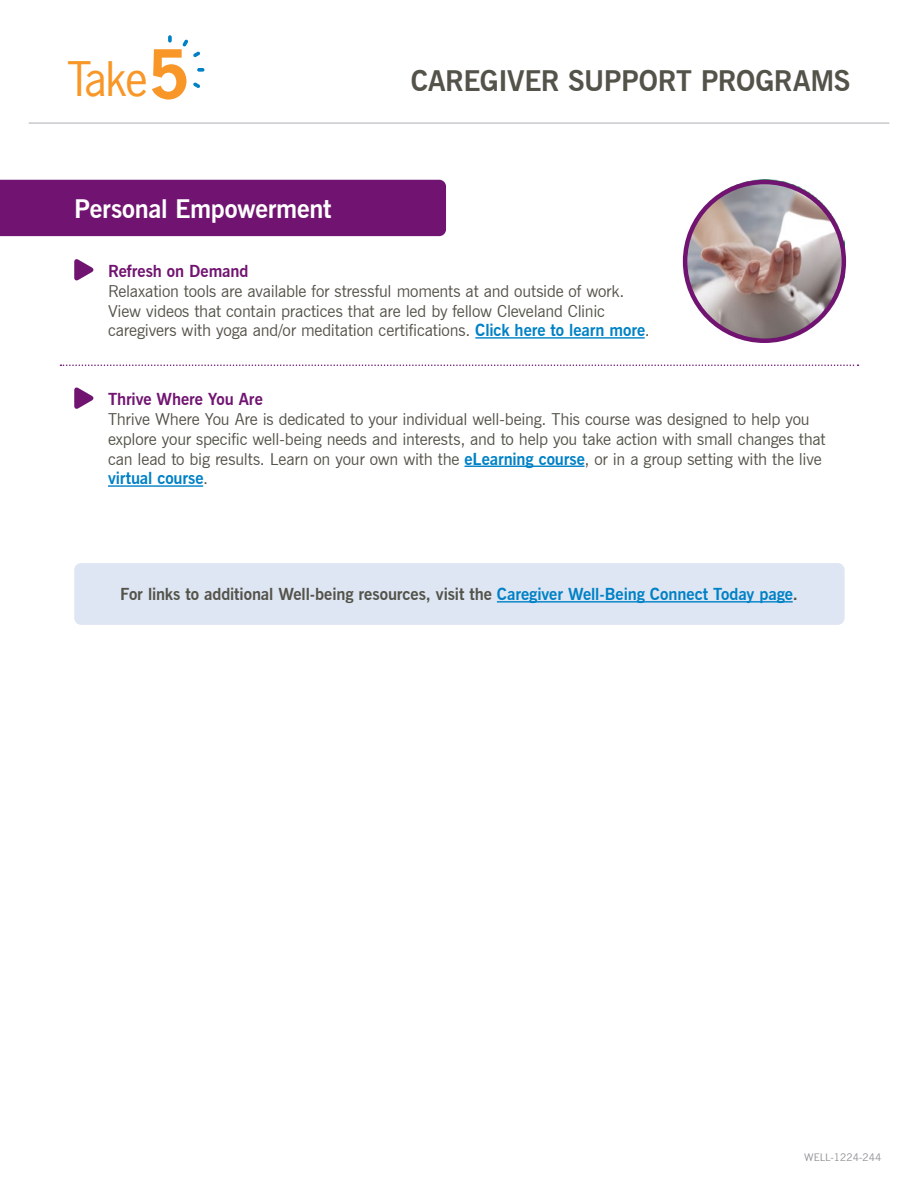
<style>
.page{position:relative;width:918px;height:1188px;background:#fff}
.page>*{position:absolute;margin:0;border:0;box-sizing:border-box;transform-origin:0 0}
.t1{font:44.85px "News Gothic Std";color:#f89728}
.t2{font:700 28.35px "News Gothic BT";letter-spacing:-.015em;color:#54534a}
.t3{font:700 25.5px "News Gothic BT";letter-spacing:-.015em;color:#fff}
.t4{font:16.5px/19.8px "News Gothic BT";letter-spacing:-.01em;color:#54534a}
.t5{font:700 16.5px "News Gothic BT";letter-spacing:-.005em;color:#54534a}
.t6{font:700 16.5px "News Gothic BT";letter-spacing:-.005em;color:#711471}
.t7{font:10.5px "News Gothic BT";color:#919195}
.s1{font-weight:700;font-size:63.75px}
.s2{font-weight:700;color:#0081c6}
.s3{color:#0081c6}
</style>
<div class="page">
<svg style="left:168px;top:35px;width:4px;height:8px"></svg>
<svg style="left:193px;top:82px;width:7px;height:6px"></svg>
<svg style="left:197px;top:68px;width:7px;height:4px"></svg>
<svg style="left:182px;top:39px;width:18px;height:18px"></svg>
<hr style="left:29px;top:122px;width:860px;height:2px;background:#c9cacc">
<div style="left:0;top:180px;width:446px;height:56px;background:#711471"></div>
<div style="left:74px;top:563px;width:771px;height:62px;background:#dee6f3;border-radius:7px"></div>
<img style="left:686px;top:180px;width:159px;height:158px">
<hr style="left:475px;top:337px;width:170px;height:2px;background:#0081c6">
<hr style="left:465px;top:466px;width:120px;height:1px;background:#0081c6">
<hr style="left:108px;top:485px;width:95px;height:2px;background:#0081c6">
<hr style="left:497px;top:601px;width:296px;height:2px;background:#0081c6">
<svg style="left:74px;top:259px;width:20px;height:22px"></svg>
<svg style="left:74px;top:387px;width:20px;height:22px"></svg>
<svg style="left:60px;top:364px;width:799px;height:2px"></svg>
<img style="left:685px;top:182px;width:159px;height:159px;border-radius:79px">
<div style="left:683px;top:180px;width:163px;height:163px;border:4px solid #711471;border-radius:50%"></div>
<h1 class="t1" style="left:68px;top:51px;width:123px">Take<span class="s1">5</span></h1>
<h3 class="t3" style="left:74px;top:193px;width:259px">Personal Empowerment</h3>
<h2 class="t2" style="left:411px;top:63px;width:441px">CAREGIVER SUPPORT PROGRAMS</h2>
<p class="t6" style="left:108px;top:261px;width:142px">Refresh on Demand</p>
<p class="t4" style="left:108px;top:281px;width:543px">Relaxation tools are available for stressful moments at and outside of work.<br>View videos that contain practices that are led by fellow Cleveland Clinic caregivers with yoga and/or meditation certifications. <span class="s2">Click here to learn more</span>.</p>
<p class="t6" style="left:108px;top:389px;width:156px">Thrive Where You Are</p>
<p class="t4" style="left:108px;top:409px;width:719px">Thrive Where You Are is dedicated to your individual well-being. This course was designed to help you explore your specific well-being needs and interests, and to help you take action with small changes that can lead to big results. Learn on your own with the <span class="s2">eLearning course</span>, or in a group setting with the live <span class="s2">virtual course</span>.</p>
<p class="t5" style="left:120px;top:584px;width:679px">For links to additional Well-being resources, visit the <span class="s3">Caregiver Well-Being Connect Today page</span>.</p>
<p class="t7" style="left:804px;top:1151px;width:79px">WELL-1224-244</p>
</div>
